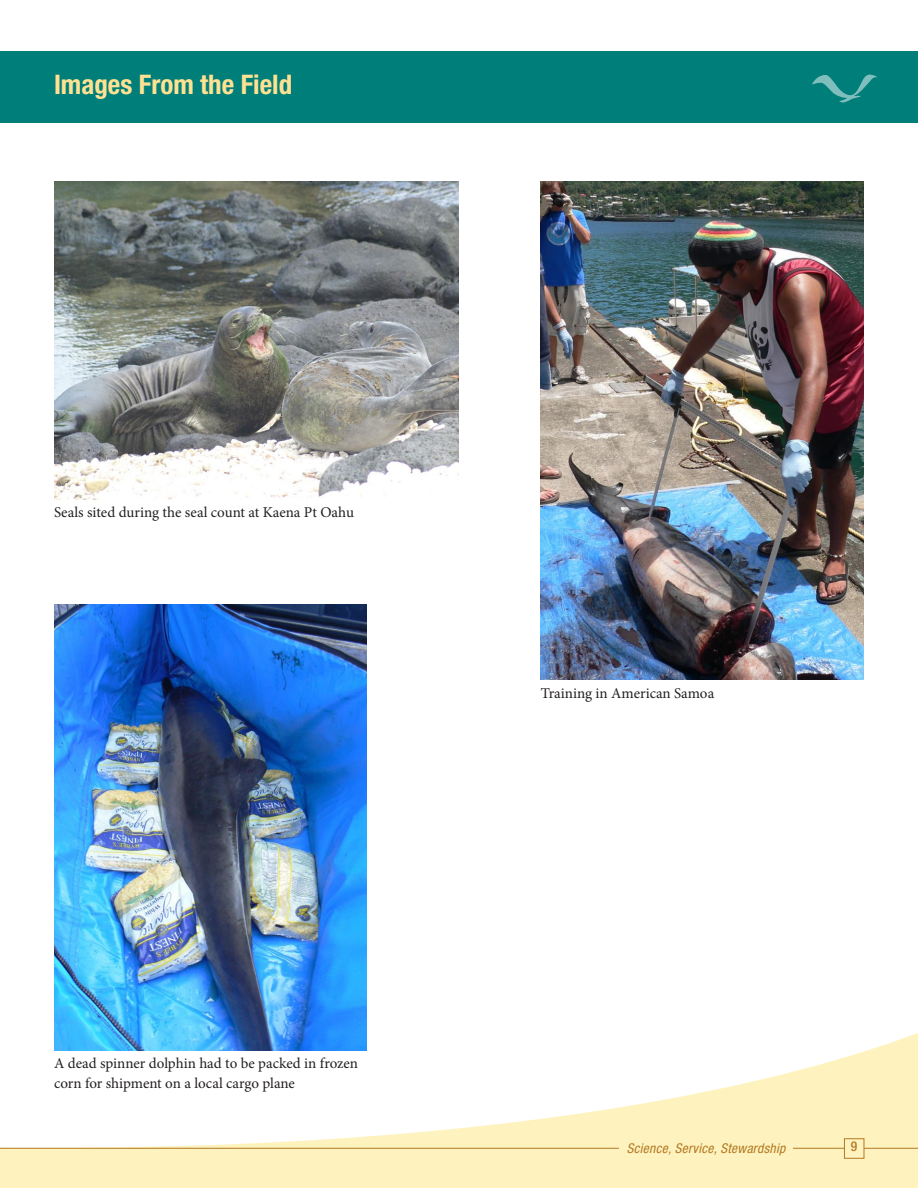
<style>
.page{position:relative;width:918px;height:1188px;background:#fff}
.page>*{position:absolute;margin:0;border:0;box-sizing:border-box;transform-origin:0 0}
.t1{font:700 condensed 27px "Helvetica Neue LT Std";color:#ffe192}
.t2{font:15px/19.5px "Minion Pro";color:#231f20}
.t3{font:italic condensed 13.5px "Helvetica Neue LT Std";letter-spacing:.025em;color:#b37924}
</style>
<div class="page">
<div style="left:0;top:51px;width:918px;height:72px;background:#007e7a"></div>
<svg style="left:812px;top:74px;width:65px;height:29px"></svg>
<svg style="left:0;top:1019px;width:918px;height:169px"></svg>
<hr style="left:0;top:1148px;width:918px;height:1px;background:#b37924">
<div style="left:844px;top:1139px;width:20px;height:19px;background:#fef3be"></div>
<div style="left:619px;top:1143px;width:174px;height:18px;background:#fef3be"></div>
<img style="left:54px;top:182px;width:405px;height:318px">
<img style="left:541px;top:182px;width:323px;height:498px">
<img style="left:54px;top:604px;width:312px;height:447px">
<h1 class="t1" style="left:54px;top:68px;width:240px">Images From the Field</h1>
<p class="t2" style="left:54px;top:503px;width:302px">Seals sited during the seal count at Kaena Pt Oahu</p>
<p class="t2" style="left:54px;top:1054px;width:306px">A dead spinner dolphin had to be packed in frozen corn for shipment on a local cargo plane</p>
<p class="t2" style="left:541px;top:683px;width:175px">Training in American Samoa</p>
<p class="t3" style="left:627px;top:1140px;width:160px">Science, Service, Stewardship</p>
</div>
